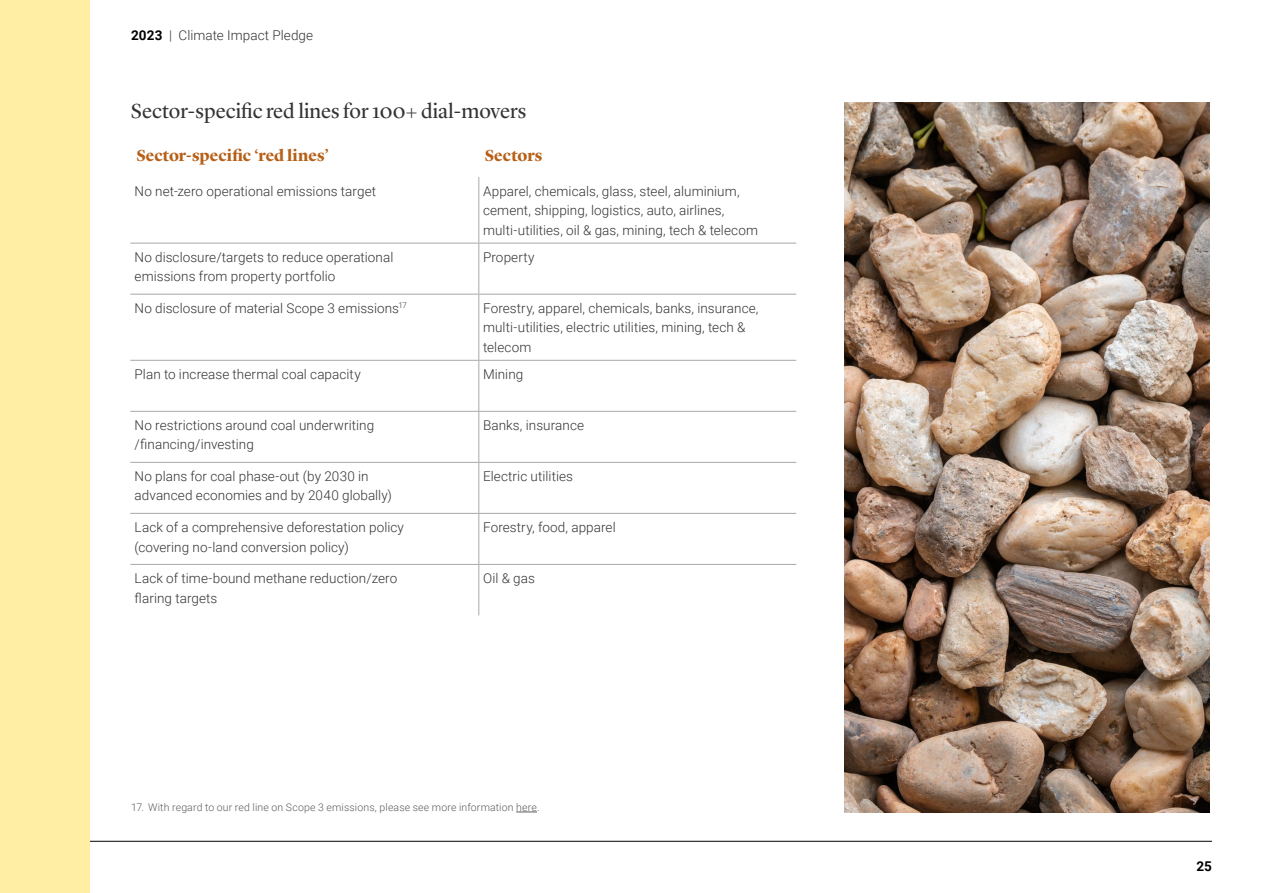
<style>
.page{position:relative;width:1263px;height:893px;background:#fff}
.page>*{position:absolute;margin:0;border:0;box-sizing:border-box;transform-origin:0 0}
.Page_sub_header{font:21px "Lyon Display";color:#333}
.Body_copy_and_chart{font:700 16.5px "Lyon Display";color:#b65f17}
.body_copy_standard{font:300 13.5px/19.5px "Roboto";letter-spacing:.005em;color:#333}
.t1{font:700 13.5px "Roboto";color:#000}
.t2{font:300 10.5px "Roboto";letter-spacing:.015em;color:#5c5c5c}
.s1{font-weight:700;color:#000}
</style>
<div class="page">
<hr style="left:52px;top:841px;width:1160px;height:1px;background:#000">
<div style="left:0;top:0;width:89px;height:893px;background:#ffeea4"></div>
<hr style="left:478px;top:243px;width:1px;height:51px;background:#a8a8a7">
<hr style="left:130px;top:294px;width:349px;height:1px;background:#a8a8a7">
<hr style="left:479px;top:294px;width:317px;height:1px;background:#a8a8a7">
<hr style="left:478px;top:295px;width:1px;height:65px;background:#a8a8a7">
<hr style="left:130px;top:360px;width:349px;height:1px;background:#a8a8a7">
<hr style="left:479px;top:360px;width:317px;height:1px;background:#a8a8a7">
<hr style="left:478px;top:361px;width:1px;height:50px;background:#a8a8a7">
<hr style="left:130px;top:411px;width:349px;height:1px;background:#a8a8a7">
<hr style="left:479px;top:411px;width:317px;height:1px;background:#a8a8a7">
<hr style="left:478px;top:412px;width:1px;height:50px;background:#a8a8a7">
<hr style="left:130px;top:462px;width:349px;height:1px;background:#a8a8a7">
<hr style="left:479px;top:462px;width:317px;height:1px;background:#a8a8a7">
<hr style="left:478px;top:463px;width:1px;height:50px;background:#a8a8a7">
<hr style="left:130px;top:513px;width:349px;height:1px;background:#a8a8a7">
<hr style="left:479px;top:513px;width:317px;height:1px;background:#a8a8a7">
<hr style="left:478px;top:514px;width:1px;height:50px;background:#a8a8a7">
<hr style="left:130px;top:564px;width:349px;height:1px;background:#a8a8a7">
<hr style="left:479px;top:564px;width:317px;height:1px;background:#a8a8a7">
<hr style="left:478px;top:565px;width:1px;height:50px;background:#a8a8a7">
<hr style="left:478px;top:177px;width:1px;height:66px;background:#a8a8a7">
<hr style="left:130px;top:243px;width:349px;height:1px;background:#a8a8a7">
<hr style="left:479px;top:243px;width:317px;height:1px;background:#a8a8a7">
<img style="left:844px;top:102px;width:366px;height:710px">
<svg style="left:516px;top:812px;width:21px;height:1px"></svg>
<p class="body_copy_standard" style="left:131px;top:25px;width:184px"><span class="s1">2023</span> | Climate Impact Pledge</p>
<p class="Page_sub_header" style="left:131px;top:95px;width:397px">Sector-specific red lines for 100+ dial-movers</p>
<p class="Body_copy_and_chart" style="left:136px;top:143px;width:194px">Sector-specific ‘red lines’</p>
<p class="Body_copy_and_chart" style="left:485px;top:143px;width:59px">Sectors</p>
<p class="body_copy_standard" style="left:135px;top:181px;width:243px">No net-zero operational emissions target</p>
<p class="body_copy_standard" style="left:483px;top:181px;width:276px">Apparel, chemicals, glass, steel, aluminium, cement, shipping, logistics, auto, airlines, multi-utilities, oil &amp; gas, mining, tech &amp; telecom</p>
<p class="body_copy_standard" style="left:135px;top:247px;width:260px">No disclosure/targets to reduce operational emissions from property portfolio</p>
<p class="body_copy_standard" style="left:483px;top:247px;width:53px">Property</p>
<p class="body_copy_standard" style="left:135px;top:298px;width:274px">No disclosure of material Scope 3 emissions<sup>17</sup></p>
<p class="body_copy_standard" style="left:483px;top:298px;width:277px">Forestry, apparel, chemicals, banks, insurance, multi-utilities, electric utilities, mining, tech &amp; telecom</p>
<p class="body_copy_standard" style="left:135px;top:364px;width:228px">Plan to increase thermal coal capacity</p>
<p class="body_copy_standard" style="left:483px;top:364px;width:42px">Mining</p>
<p class="body_copy_standard" style="left:135px;top:415px;width:241px">No restrictions around coal underwriting /financing/investing</p>
<p class="body_copy_standard" style="left:483px;top:415px;width:103px">Banks, insurance</p>
<p class="body_copy_standard" style="left:135px;top:466px;width:259px">No plans for coal phase-out (by 2030 in advanced economies and by 2040 globally)</p>
<p class="body_copy_standard" style="left:483px;top:466px;width:91px">Electric utilities</p>
<p class="body_copy_standard" style="left:135px;top:517px;width:271px">Lack of a comprehensive deforestation policy (covering no-land conversion policy)</p>
<p class="body_copy_standard" style="left:483px;top:517px;width:134px">Forestry, food, apparel</p>
<p class="body_copy_standard" style="left:135px;top:568px;width:264px">Lack of time-bound methane reduction/zero flaring targets</p>
<p class="body_copy_standard" style="left:483px;top:568px;width:53px">Oil &amp; gas</p>
<p class="t2" style="left:131px;top:800px;width:410px">17. With regard to our red line on Scope 3 emissions, please see more information here.</p>
<p class="t1" style="left:1196px;top:856px;width:17px">25</p>
</div>
